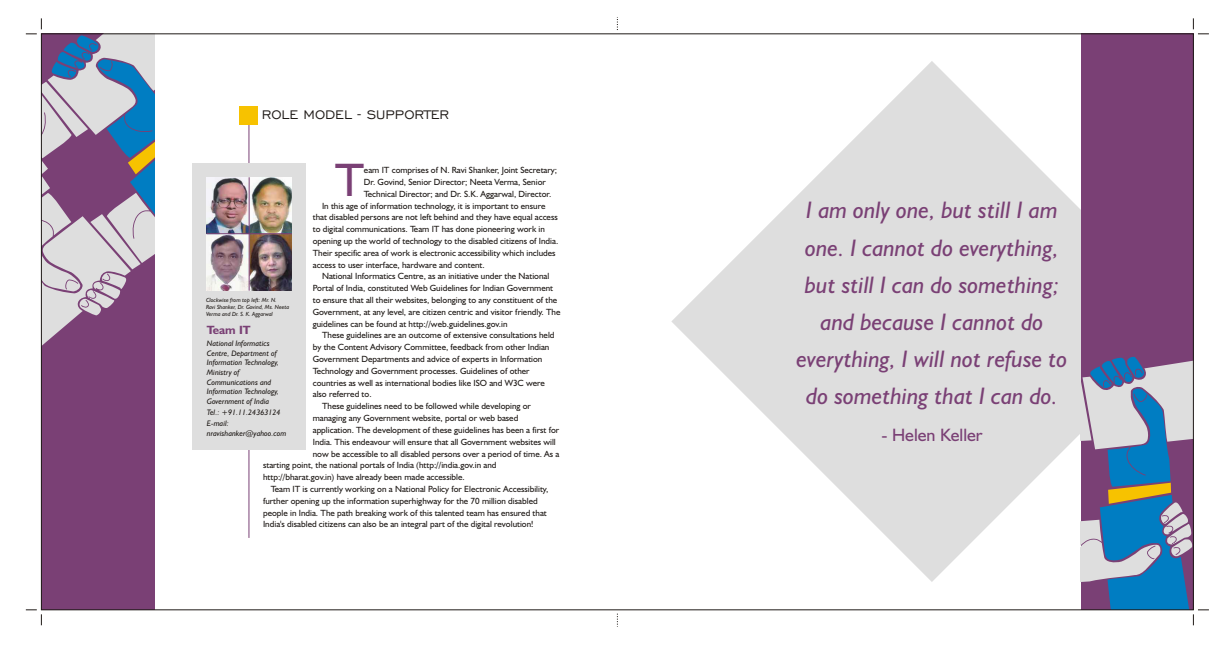
<style>
.page{position:relative;width:1224px;height:648px;background:#fff}
.page>*{position:absolute;margin:0;border:0;box-sizing:border-box;transform-origin:0 0}
.t1{font:47.2px "Humanst 521 BT";color:#7a4075}
.t2{font:italic 24px/37.2px "Humanst 521 BT";color:#7a4075;text-align:center}
.t3{font:18px "Humanst 521 BT";color:#7a4075}
.t4{font:16px "Engravers Gothic BT";color:#1f1a17}
.t5{font:700 12px "Humanst 521 BT";color:#7a4075}
.t6{font:9px/11.8px "Humanst 521 BT";color:#1f1a17}
.t7{font:italic 8px/9.5px "Humanst 521 BT";color:#1f1a17}
.t8{font:italic 6px/7.1px "Humanst 521 BT";color:#1f1a17}
</style>
<div class="page">
<svg style="left:671px;top:61px;width:410px;height:521px;fill:#dedede"></svg>
<div style="left:41px;top:34px;width:114px;height:576px;background:#7a4075"></div>
<div style="left:1081px;top:34px;width:112px;height:576px;background:#7a4075"></div>
<hr style="left:248px;top:121px;width:1px;height:417px;background:#7a4075">
<div style="left:240px;top:106px;width:18px;height:18px;background:#f7c200"></div>
<div style="left:192px;top:163px;width:114px;height:287px;background:#dedede"></div>
<img style="left:207px;top:177px;width:85px;height:114px">
<hr style="left:207px;top:233px;width:85px;height:1px;background:#7a4075">
<hr style="left:249px;top:177px;width:1px;height:114px;background:#7a4075">
<svg style="left:26px;top:18px;width:129px;height:329px"></svg>
<svg style="left:26px;top:610px;width:16px;height:15px"></svg>
<svg style="left:1193px;top:18px;width:16px;height:17px"></svg>
<svg style="left:1081px;top:356px;width:128px;height:269px"></svg>
<h3 class="t4" style="left:262px;top:107px;width:189px">ROLE MODEL - SUPPORTER</h3>
<p class="t1" style="left:335px;top:160px;width:30px">T</p>
<p class="t6" style="left:364px;top:165px;width:195px">eam IT comprises of N. Ravi Shanker, Joint Secretary;</p>
<p class="t6" style="left:364px;top:177px;width:183px">Dr. Govind, Senior Director; Neeta Verma, Senior</p>
<p class="t6" style="left:364px;top:188px;width:189px">Technical Director; and Dr. S.K. Aggarwal, Director.</p>
<p class="t6" style="left:322px;top:200px;width:225px">In this age of information technology, it is important to ensure</p>
<p class="t6" style="left:313px;top:212px;width:247px">that disabled persons are not left behind and they have equal access</p>
<p class="t6" style="left:313px;top:224px;width:234px">to digital communications. Team IT has done pioneering work in</p>
<p class="t6" style="left:313px;top:236px;width:247px">opening up the world of technology to the disabled citizens of India.</p>
<p class="t6" style="left:313px;top:248px;width:244px">Their specific area of work is electronic accessibility which includes</p>
<p class="t6" style="left:313px;top:259px;width:173px">access to user interface, hardware and content.</p>
<p class="t6" style="left:313px;top:271px;width:249px;text-indent:9px">National Informatics Centre, as an initiative under the National Portal of India, constituted Web Guidelines for Indian Government to ensure that all their websites, belonging to any constituent of the Government, at any level, are citizen centric and visitor friendly. The guidelines can be found at http://web.guidelines.gov.in</p>
<p class="t6" style="left:313px;top:330px;width:243px;text-indent:9px">These guidelines are an outcome of extensive consultations held by the Content Advisory Committee, feedback from other Indian Government Departments and advice of experts in Information Technology and Government processes. Guidelines of other countries as well as international bodies like ISO and W3C were also referred to.</p>
<p class="t6" style="left:322px;top:401px;width:210px">These guidelines need to be followed while developing or</p>
<p class="t6" style="left:313px;top:413px;width:207px">managing any Government website, portal or web based</p>
<p class="t6" style="left:313px;top:425px;width:248px">application. The development of these guidelines has been a first for</p>
<p class="t6" style="left:313px;top:436px;width:245px">India. This endeavour will ensure that all Government websites will</p>
<p class="t6" style="left:313px;top:448px;width:248px">now be accessible to all disabled persons over a period of time. As a</p>
<p class="t6" style="left:263px;top:460px;width:235px">starting point, the national portals of India (http://india.gov.in and</p>
<p class="t6" style="left:263px;top:472px;width:203px">http://bharat.gov.in) have already been made accessible.</p>
<p class="t6" style="left:263px;top:484px;width:287px;text-indent:8px">Team IT is currently working on a National Policy for Electronic Accessibility, further opening up the information superhighway for the 70 million disabled people in India. The path breaking work of this talented team has ensured that India's disabled citizens can also be an integral part of the digital revolution!</p>
<p class="t8" style="left:206px;top:297px;width:85px">Clockwise from top left: Mr. N.<br>Ravi Shanker, Dr. Govind, Ms. Neeta<br>Verma and Dr. S. K. Aggarwal</p>
<h3 class="t5" style="left:207px;top:325px;width:45px">Team IT</h3>
<p class="t7" style="left:207px;top:340px;width:73px">National Informatics<br>Centre, Department of<br>Information Technology,<br>Ministry of<br>Communications and<br>Information Technology,<br>Government of India</p>
<p class="t7" style="left:207px;top:408px;width:75px">Tel.: +91.11.24363124</p>
<p class="t7" style="left:207px;top:420px;width:81px">E-mail: nravishanker@yahoo.com</p>
<p class="t2" style="left:797px;top:194px;width:272px">I am only one, but still I am one. I cannot do everything, but still I can do something; and because I cannot do everything, I will not refuse to do something that I can do.</p>
<p class="t3" style="left:881px;top:427px;width:103px">- Helen Keller</p>
</div>
